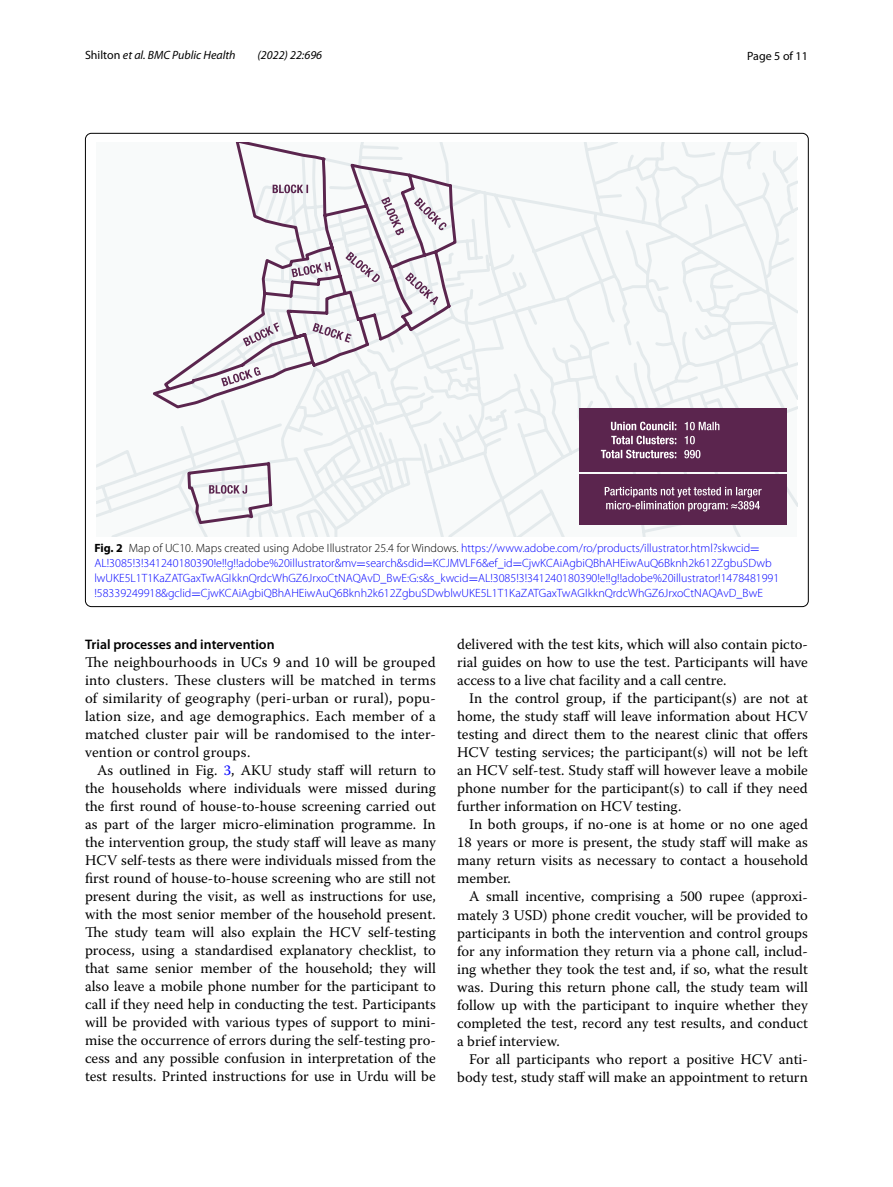
<style>
.page{position:relative;width:893px;height:1187px;background:#fff}
.page>*{position:absolute;margin:0;border:0;box-sizing:border-box;transform-origin:0 0}
.t1{font:14.7px/18px "Warnock Pro";color:#000;text-align:justify}
.t2{font:600 13.8px "Myriad Pro";color:#000}
.t3{font:300 12px/15px "Myriad Pro";color:#00f}
.t4{font:italic 12px "Myriad Pro";color:#000}
.t5{font:12px "Myriad Pro";color:#000}
.s1{font-style:normal}
.s2{font-weight:700;color:#000}
.s3{color:#000}
.s4{font-family:"MTSY";font-weight:400}
.s5{color:#00f}
</style>
<div class="page">
<svg style="left:97px;top:142px;width:700px;height:394px"></svg>
<svg style="left:186px;top:526px;width:240px;height:6px"></svg>
<svg style="left:147px;top:142px;width:311px;height:384px"></svg>
<svg style="left:381px;top:197px;width:23px;height:38px"></svg>
<svg style="left:405px;top:272px;width:33px;height:33px"></svg>
<svg style="left:345px;top:251px;width:36px;height:32px"></svg>
<svg style="left:312px;top:323px;width:40px;height:20px"></svg>
<svg style="left:414px;top:197px;width:33px;height:34px"></svg>
<svg style="left:243px;top:322px;width:36px;height:24px"></svg>
<svg style="left:221px;top:367px;width:40px;height:19px"></svg>
<svg style="left:291px;top:262px;width:40px;height:15px"></svg>
<div style="left:579px;top:408px;width:207px;height:63px;background:#5b254e"></div>
<div style="left:579px;top:474px;width:207px;height:50px;background:#5b254e"></div>
<svg style="left:605px;top:487px;width:157px;height:24px"></svg>
<svg style="left:685px;top:422px;width:34px;height:8px"></svg>
<svg style="left:685px;top:436px;width:10px;height:8px"></svg>
<svg style="left:684px;top:450px;width:16px;height:8px"></svg>
<svg style="left:601px;top:421px;width:75px;height:37px"></svg>
<svg style="left:273px;top:184px;width:35px;height:9px"></svg>
<svg style="left:209px;top:485px;width:38px;height:8px"></svg>
<p class="t4" style="left:85px;top:48px;width:152px"><span class="s1">Shilton</span> et al. BMC Public Health</p>
<p class="t4" style="left:258px;top:48px;width:66px">(2022) 22:696</p>
<p class="t5" style="left:747px;top:48px;width:62px">Page 5 of 11</p>
<p class="t3" style="left:94px;top:540px;width:686px"><span class="s2">Fig. 2</span> <span class="s3">Map of UC10. Maps created using Adobe Illustrator 25.4 for Windows.</span> https://www.adobe.com/ro/products/illustrator.html?skwcid<span class="s4">= </span>AL!3085!3!341240180390!e!!g!!adobe%20illustrator&amp;mv<span class="s4">=</span>search&amp;sdid<span class="s4">=</span>KCJMVLF6&amp;ef_id<span class="s4">=</span>CjwKCAiAgbiQBhAHEiwAuQ6Bknh2k612ZgbuSDwb lwUKE5L1T1KaZATGaxTwAGIkknQrdcWhGZ6JrxoCtNAQAvD_BwE:G:s&amp;s_kwcid<span class="s4">=</span>AL!3085!3!341240180390!e!!g!!adobe%20illustrator!1478481991 !58339249918&amp;gclid<span class="s4">=</span>CjwKCAiAgbiQBhAHEiwAuQ6Bknh2k612ZgbuSDwblwUKE5L1T1KaZATGaxTwAGIkknQrdcWhGZ6JrxoCtNAQAvD_BwE</p>
<p class="t2" style="left:85px;top:635px;width:191px">Trial processes and intervention</p>
<p class="t1" style="left:85px;top:653px;width:352px">The neighbourhoods in UCs 9 and 10 will be grouped into clusters. These clusters will be matched in terms of similarity of geography (peri-urban or rural), popu&shy;lation size, and age demographics. Each member of a matched cluster pair will be randomised to the inter&shy;vention or control groups.</p>
<p class="t1" style="left:85px;top:761px;width:352px;text-indent:12px">As outlined in Fig. <span class="s5">3</span>, AKU study staff will return to the households where individuals were missed during the first round of house-to-house screening carried out as part of the larger micro-elimination programme. In the intervention group, the study staff will leave as many HCV self-tests as there were individuals missed from the first round of house-to-house screening who are still not present during the visit, as well as instructions for use, with the most senior member of the household present.<br>The study team will also explain the HCV self-testing process, using a standardised explanatory checklist, to that same senior member of the household; they will also leave a mobile phone number for the participant to call if they need help in conducting the test. Participants will be provided with various types of support to mini&shy;mise the occurrence of errors during the self-testing pro&shy;cess and any possible confusion in interpretation of the test results. Printed instructions for use in Urdu will be</p>
<p class="t1" style="left:457px;top:635px;width:352px">delivered with the test kits, which will also contain picto&shy;rial guides on how to use the test. Participants will have access to a live chat facility and a call centre.</p>
<p class="t1" style="left:457px;top:689px;width:352px;text-indent:12px">In the control group, if the participant(s) are not at home, the study staff will leave information about HCV testing and direct them to the nearest clinic that offers HCV testing services; the participant(s) will not be left an HCV self-test. Study staff will however leave a mobile phone number for the participant(s) to call if they need further information on HCV testing.</p>
<p class="t1" style="left:457px;top:815px;width:352px;text-indent:12px">In both groups, if no-one is at home or no one aged 18 years or more is present, the study staff will make as many return visits as necessary to contact a household member.</p>
<p class="t1" style="left:457px;top:887px;width:352px;text-indent:12px">A small incentive, comprising a 500 rupee (approxi&shy;mately 3 USD) phone credit voucher, will be provided to participants in both the intervention and control groups for any information they return via a phone call, includ&shy;ing whether they took the test and, if so, what the result was. During this return phone call, the study team will follow up with the participant to inquire whether they completed the test, record any test results, and conduct a brief interview.</p>
<p class="t1" style="left:457px;top:1049px;width:352px;text-align:right">For all participants who report a positive HCV anti&shy;body test, study staff will make an appointment to return</p>
</div>
